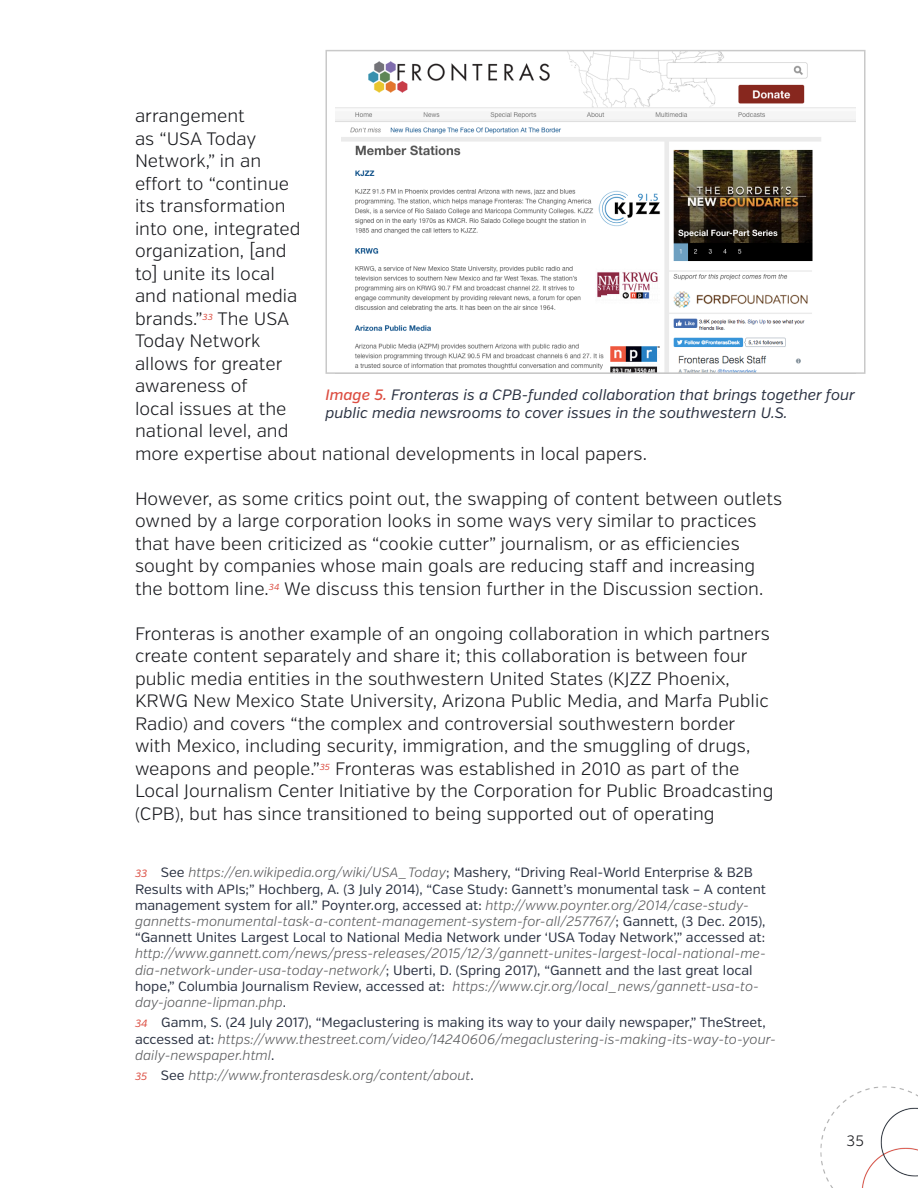
<style>
.page{position:relative;width:918px;height:1188px;background:#fff}
.page>*{position:absolute;margin:0;border:0;box-sizing:border-box;transform-origin:0 0}
.Paragraph{font:300 18px/22.5px "Verb";letter-spacing:-.005em;color:#191a1e}
.t1{font:italic 15px/18px "Verb";color:#2a3141}
.Table_Text{font:300 15px "Verb";color:#191a1e}
.Footnote_Text{font:13.5px/16.2px "Verb";color:#2a3141}
.Footnote_Text-2{font:italic 300 13.5px/16.2px "Verb";color:#57585a}
.s1{font-family:"Gentleman 400"}
.s2{font-weight:500;color:#dc4e42}
.s3{font-style:italic;font-size:10.5px;color:#dc4e42}
.s4{font-weight:300;font-style:italic;color:#57585a}
.s5{font-family:"Gentleman 500"}
.s6{font-weight:400;font-size:10.5px;color:#dc4e42}
.s7{font-weight:400;font-style:normal;color:#2a3141}
.s8{font-family:"Gentleman 500";font-weight:400;font-style:normal;color:#2a3141}
</style>
<div class="page">
<img style="left:820px;top:1086px;width:98px;height:102px">
<img style="left:335px;top:53px;width:521px;height:318px">
<div style="left:326px;top:50px;width:540px;height:324px;border:2px solid #c9c9c9"></div>
<p class="Paragraph" style="left:135px;top:105px;width:514px">arrangement<br>as “USA Today<br>Network,” in an<br>effort to “continue<br>its transformation<br>into one, integrated<br>organization, [and<br>to] unite its local<br>and national media<br>brands.”<sup>33</sup> The USA<br>Today Network<br>allows for greater<br>awareness of<br>local issues at the<br>national level, and<br>more expertise about national developments in local papers.</p>
<p class="Paragraph" style="left:135px;top:488px;width:649px">However, as some critics point out, the swapping of content between outlets owned by a large corporation looks in some ways very similar to practices that have been criticized as “cookie cutter” journalism, or as efficiencies sought by companies whose main goals are reducing staff and increasing the bottom line.<sup>34</sup> We discuss this tension further in the Discussion section.</p>
<p class="Paragraph" style="left:135px;top:623px;width:637px">Fronteras is another example of an ongoing collaboration in which partners create content separately and share it; this collaboration is between four public media entities in the southwestern United States <span class="s1">(</span>KJZZ Phoenix,</p>
<p class="Paragraph" style="left:135px;top:690px;width:635px">KRWG New Mexico State University, Arizona Public Media, and Marfa Public</p>
<p class="Paragraph" style="left:135px;top:713px;width:640px">Radio<span class="s1">)</span> and covers “the complex and controversial southwestern border with Mexico, including security, immigration, and the smuggling of drugs, weapons and people.”<sup>35</sup> Fronteras was established in 2010 as part of the Local Journalism Center Initiative by the Corporation for Public Broadcasting <span class="s1">(</span>CPB<span class="s1">)</span>, but has since transitioned to being supported out of operating</p>
<p class="t1" style="left:326px;top:386px;width:531px"><span class="s2">Image 5.</span> Fronteras is a CPB-funded collaboration that brings together four public media newsrooms to cover issues in the southwestern U.S.</p>
<p class="Footnote_Text" style="left:135px;top:865px;width:633px"><span class="s3">33</span> See <span class="s4">https://en.wikipedia.org/wiki/USA_Today</span>; Mashery, “Driving Real-World Enterprise &amp; B2B Results with APIs;” Hochberg, A. <span class="s5">(</span>3 July 2014<span class="s5">)</span>, “Case Study: Gannett’s monumental task – A content management system for all.” Poynter.org, accessed at: <span class="s4">http://www.poynter.org/2014/case-study&shy;gannetts-monumental-task-a-content-management-system-for-all/257767/</span>; Gannett, <span class="s5">(</span>3 Dec. 2015<span class="s5">)</span>, “Gannett Unites Largest Local to National Media Network under ‘USA Today Network’,” accessed at: <span class="s4">http://www.gannett.com/news/press-releases/2015/12/3/gannett-unites-largest-local-national-me&shy;dia-network-under-usa-today-network/</span>; Uberti, D. <span class="s5">(</span>Spring 2017<span class="s5">)</span>, “Gannett and the last great local hope,” Columbia Journalism Review, accessed at: <span class="s4">https://www.cjr.org/local_news/gannett-usa-to&shy;day-joanne-lipman.php</span>.</p>
<p class="Footnote_Text-2" style="left:135px;top:1015px;width:643px"><span class="s6">34</span> <span class="s7">Gamm, S.</span> <span class="s8">(</span><span class="s7">24 July 2017</span><span class="s8">)</span><span class="s7">, “Megaclustering is making its way to your daily newspaper,” TheStreet, accessed at:</span> https://www.thestreet.com/video/14240606/megaclustering-is-making-its-way-to-your&shy;daily-newspaper.html<span class="s7">.</span></p>
<p class="Footnote_Text-2" style="left:135px;top:1067px;width:340px"><span class="s6">35</span> <span class="s7">See</span> http://www.fronterasdesk.org/content/about<span class="s7">.</span></p>
<p class="Table_Text" style="left:847px;top:1132px;width:19px">35</p>
</div>
